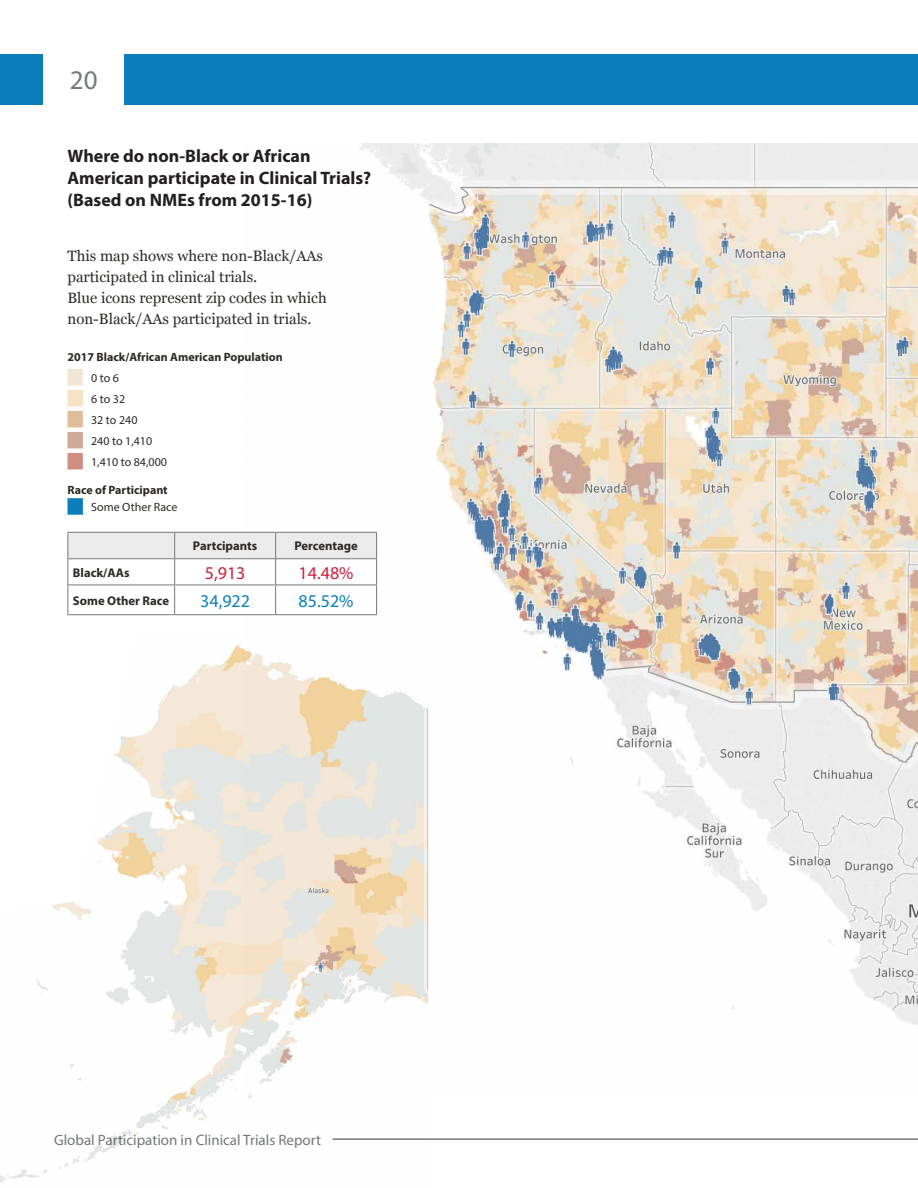
<style>
.page{position:relative;width:918px;height:1188px;background:#fff}
.page>*{position:absolute;margin:0;border:0;box-sizing:border-box;transform-origin:0 0}
.t1{font:27px "Myriad Pro";color:#75787b}
.t2{font:700 18px/21.6px "Myriad Pro";color:#231f20}
.t3{font:18px "Myriad Pro";color:#0c7ebb}
.t4{font:18px "Myriad Pro";color:#ce1f3a}
.t5{font:15px/21px "Georgia";color:#2d2926}
.t6{font:15px "Myriad Pro";color:#75787b}
.t7{font:700 12.6px "Myriad Pro";color:#2d2926}
.t8{font:700 12px "Myriad Pro";color:#2d2926}
.t9{font:12px/21px "Myriad Pro";color:#2d2926}
</style>
<div class="page">
<div style="left:0;top:54px;width:43px;height:51px;background:#0c7ebb"></div>
<div style="left:125px;top:54px;width:793px;height:51px;background:#0c7ebb"></div>
<hr style="left:333px;top:1138px;width:585px;height:2px;background:#75787b">
<img style="left:244px;top:144px;width:674px;height:882px">
<img style="left:0;top:635px;width:428px;height:548px">
<svg style="left:68px;top:532px;width:309px;height:82px"></svg>
<hr style="left:68px;top:614px;width:107px;height:1px;background:#75787b">
<hr style="left:175px;top:614px;width:101px;height:1px;background:#75787b">
<hr style="left:276px;top:614px;width:101px;height:1px;background:#75787b">
<div style="left:65px;top:367px;width:20px;height:21px;background:#f1e5d3"></div>
<div style="left:65px;top:388px;width:20px;height:21px;background:#f7e2c4"></div>
<div style="left:65px;top:409px;width:20px;height:21px;background:#e0bc9a"></div>
<div style="left:65px;top:430px;width:20px;height:21px;background:#d0a897"></div>
<div style="left:65px;top:451px;width:20px;height:21px;background:#cf8f80"></div>
<svg style="left:68px;top:498px;width:15px;height:17px"></svg>
<div style="left:85px;top:385px;width:220px;height:5px;background:#fff"></div>
<div style="left:85px;top:406px;width:220px;height:5px;background:#fff"></div>
<div style="left:83px;top:427px;width:222px;height:5px;background:#fff"></div>
<div style="left:83px;top:448px;width:222px;height:5px;background:#fff"></div>
<div style="left:85px;top:343px;width:222px;height:5px;background:#fff"></div>
<hr style="left:303px;top:348px;width:4px;height:16px;background:#fff">
<div style="left:85px;top:364px;width:222px;height:5px;background:#fff"></div>
<div style="left:63px;top:364px;width:22px;height:5px;background:#fff"></div>
<div style="left:63px;top:369px;width:5px;height:16px;background:#fff"></div>
<hr style="left:83px;top:369px;width:4px;height:16px;background:#fff">
<div style="left:63px;top:385px;width:22px;height:5px;background:#fff"></div>
<div style="left:63px;top:390px;width:5px;height:16px;background:#fff"></div>
<hr style="left:83px;top:390px;width:4px;height:16px;background:#fff">
<div style="left:63px;top:406px;width:22px;height:5px;background:#fff"></div>
<div style="left:63px;top:411px;width:5px;height:16px;background:#fff"></div>
<hr style="left:83px;top:411px;width:4px;height:16px;background:#fff">
<div style="left:63px;top:453px;width:5px;height:16px;background:#fff"></div>
<hr style="left:83px;top:453px;width:4px;height:16px;background:#fff">
<div style="left:63px;top:427px;width:24px;height:5px;background:#fff"></div>
<div style="left:63px;top:432px;width:5px;height:16px;background:#fff"></div>
<hr style="left:83px;top:432px;width:4px;height:16px;background:#fff">
<div style="left:63px;top:448px;width:24px;height:5px;background:#fff"></div>
<div style="left:63px;top:469px;width:22px;height:5px;background:#fff"></div>
<div style="left:85px;top:469px;width:222px;height:5px;background:#fff"></div>
<hr style="left:303px;top:474px;width:4px;height:22px;background:#fff">
<h1 class="t1" style="left:70px;top:64px;width:29px">20</h1>
<p class="t2" style="left:68px;top:145px;width:305px">Where do non-Black or African<br>American participate in Clinical Trials? (Based on NMEs from 2015-16)</p>
<p class="t5" style="left:68px;top:245px;width:261px">This map shows where non-Black/AAs participated in clinical trials.<br>Blue icons represent zip codes in which non-Black/AAs participated in trials.</p>
<p class="t8" style="left:68px;top:349px;width:217px">2017 Black/African American Population</p>
<p class="t9" style="left:91px;top:367px;width:77px">0 to 6<br>6 to 32<br>32 to 240<br>240 to 1,410<br>1,410 to 84,000</p>
<p class="t8" style="left:68px;top:482px;width:102px">Race of Participant</p>
<p class="t9" style="left:91px;top:496px;width:88px">Some Other Race</p>
<p class="t7" style="left:193px;top:538px;width:66px">Partcipants</p>
<p class="t7" style="left:294px;top:538px;width:65px">Percentage</p>
<p class="t7" style="left:73px;top:564px;width:58px">Black/AAs</p>
<p class="t4" style="left:205px;top:561px;width:42px">5,913</p>
<p class="t4" style="left:299px;top:561px;width:56px">14.48%</p>
<p class="t7" style="left:73px;top:592px;width:98px">Some Other Race</p>
<p class="t3" style="left:200px;top:589px;width:51px">34,922</p>
<p class="t3" style="left:299px;top:589px;width:56px">85.52%</p>
<p class="t6" style="left:54px;top:1130px;width:269px">Global Participation in Clinical Trials Report</p>
</div>
